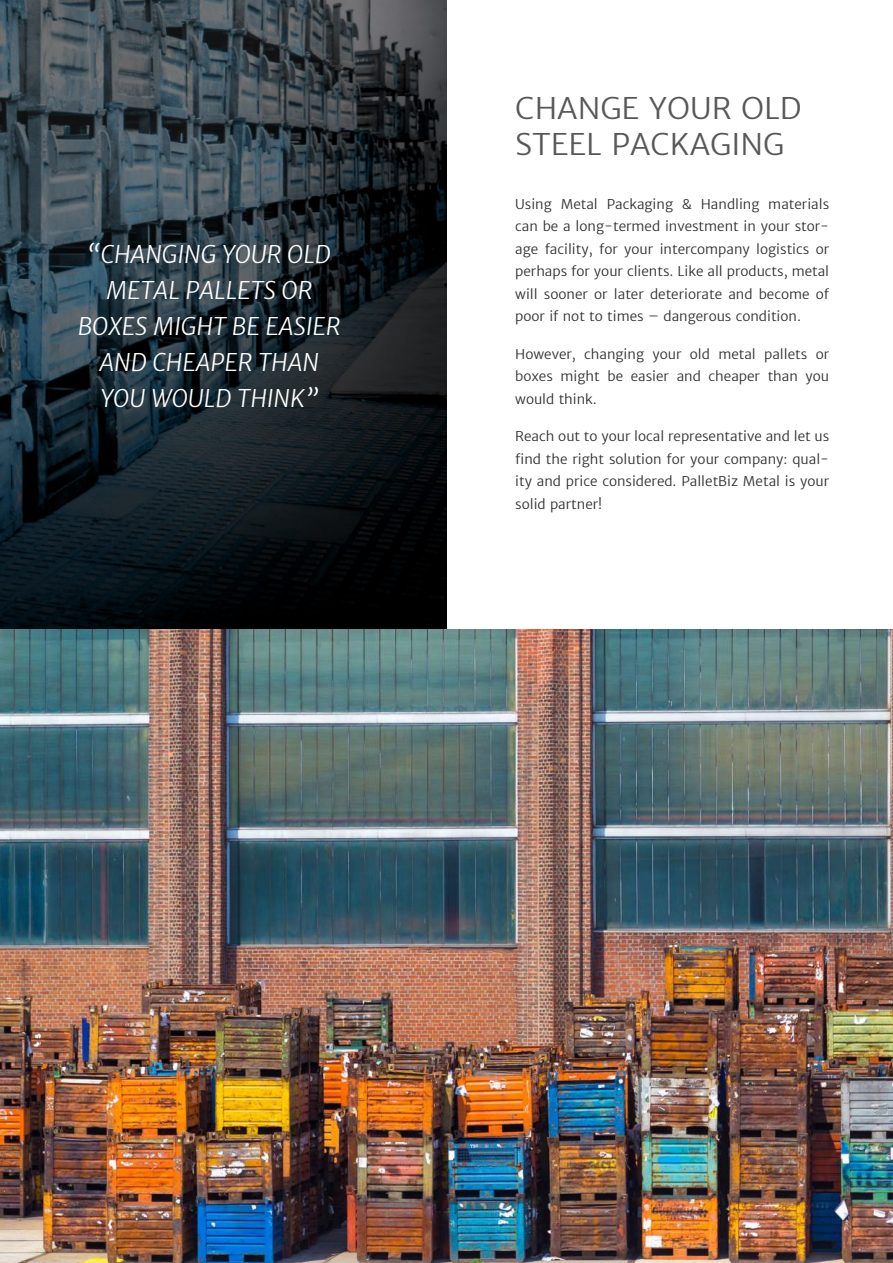
<style>
.page{position:relative;width:893px;height:1263px;background:#fff}
.page>*{position:absolute;margin:0;border:0;box-sizing:border-box;transform-origin:0 0}
.t1{font:300 30px/36px "Merriweather Sans";color:#57585a}
.t2{font:italic 300 24px/36px "Merriweather Sans";color:#fff;text-align:center}
.t3{font:300 13.5px/22.5px "Merriweather Sans";color:#312f30;text-align:justify}
</style>
<div class="page">
<div style="left:0;top:0;width:449px;height:633px;background:#231f20;opacity:.75"></div>
<img style="left:0;top:629px;width:893px;height:634px">
<h2 class="t2" style="left:78px;top:236px;width:264px">“CHANGING YOUR OLD<br>METAL PALLETS OR<br>BOXES MIGHT BE EASIER<br>AND CHEAPER THAN<br>YOU WOULD THINK”</h2>
<h1 class="t1" style="left:515px;top:90px;width:288px">CHANGE YOUR OLD<br>STEEL PACKAGING</h1>
<p class="t3" style="left:515px;top:193px;width:315px">Using Metal Packaging &amp; Handling materials can be a long-termed investment in your stor&shy;age facility, for your intercompany logistics or perhaps for your clients. Like all products, metal will sooner or later deteriorate and become of poor if not to times – dangerous condition.</p>
<p class="t3" style="left:515px;top:343px;width:315px">However, changing your old metal pallets or boxes might be easier and cheaper than you would think.</p>
<p class="t3" style="left:515px;top:425px;width:315px">Reach out to your local representative and let us find the right solution for your company: qual&shy;ity and price considered. PalletBiz Metal is your solid partner!</p>
</div>
